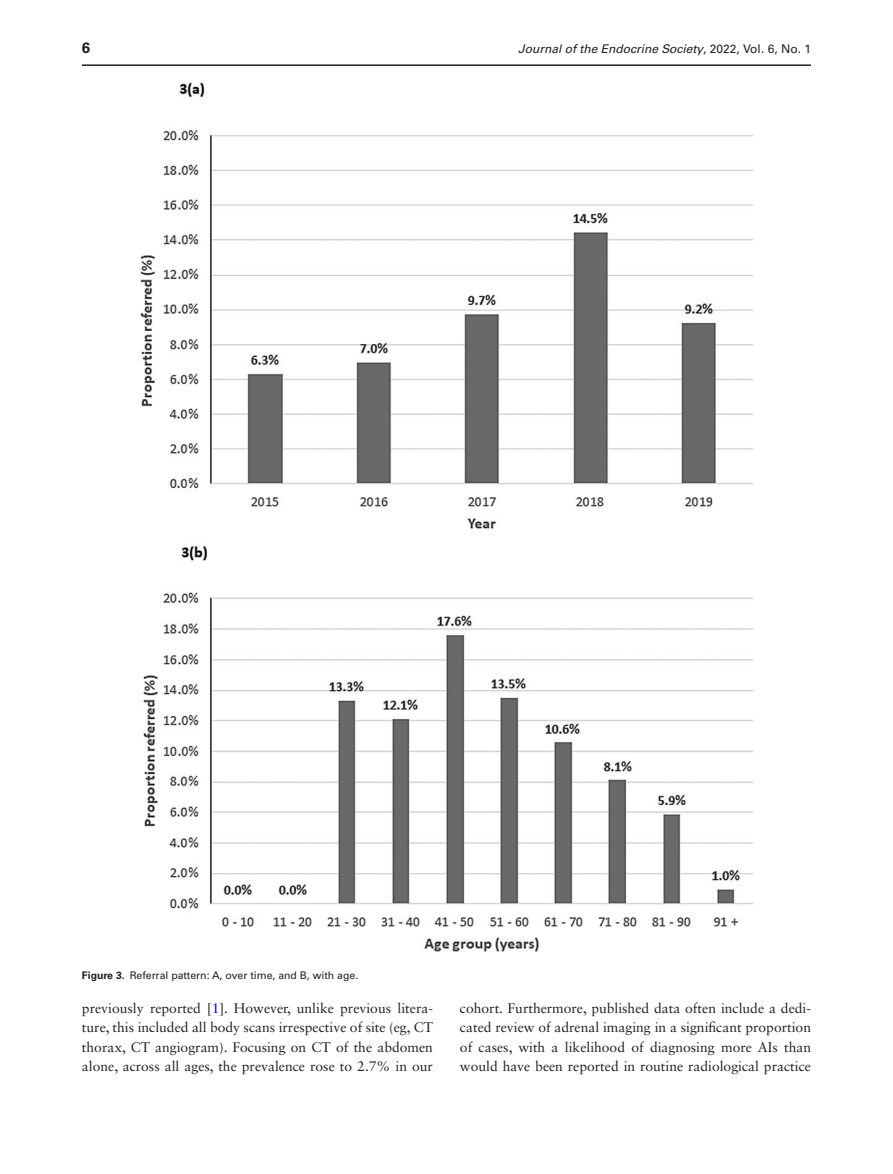
<style>
.page{position:relative;width:893px;height:1174px;background:#fff}
.page>*{position:absolute;margin:0;border:0;box-sizing:border-box;transform-origin:0 0}
.t1{font:700 15px "Univers LT Std";color:#231f20}
.t2{font:13.8px/19.5px "Sabon LT Std";color:#231f20;text-align:justify}
.t3{font:italic 12px "Univers LT Std";color:#231f20}
.t4{font:10.5px "Univers LT Std";color:#231f20}
.s1{font-style:normal}
.s2{font-weight:700}
.s3{color:#00f}
</style>
<div class="page">
<hr style="left:82px;top:64px;width:729px;height:2px;background:#231f20">
<img style="left:140px;top:82px;width:613px;height:869px">
<p class="t1" style="left:82px;top:39px;width:10px">6</p>
<p class="t3" style="left:518px;top:42px;width:294px">Journal of the Endocrine Society<span class="s1">, 2022, Vol. 6, No. 1</span></p>
<p class="t4" style="left:82px;top:968px;width:278px"><span class="s2">Figure 3.</span> Referral pattern: A, over time, and B, with age.</p>
<p class="t2" style="left:82px;top:998px;width:353px">previously reported [<span class="s3">1</span>]. However, unlike previous litera&shy;ture, this included all body scans irrespective of site (eg, CT thorax, CT angiogram). Focusing on CT of the abdomen alone, across all ages, the prevalence rose to 2.7% in our</p>
<p class="t2" style="left:460px;top:998px;width:353px">cohort. Furthermore, published data often include a dedi&shy;cated review of adrenal imaging in a significant proportion of cases, with a likelihood of diagnosing more AIs than would have been reported in routine radiological practice</p>
</div>
